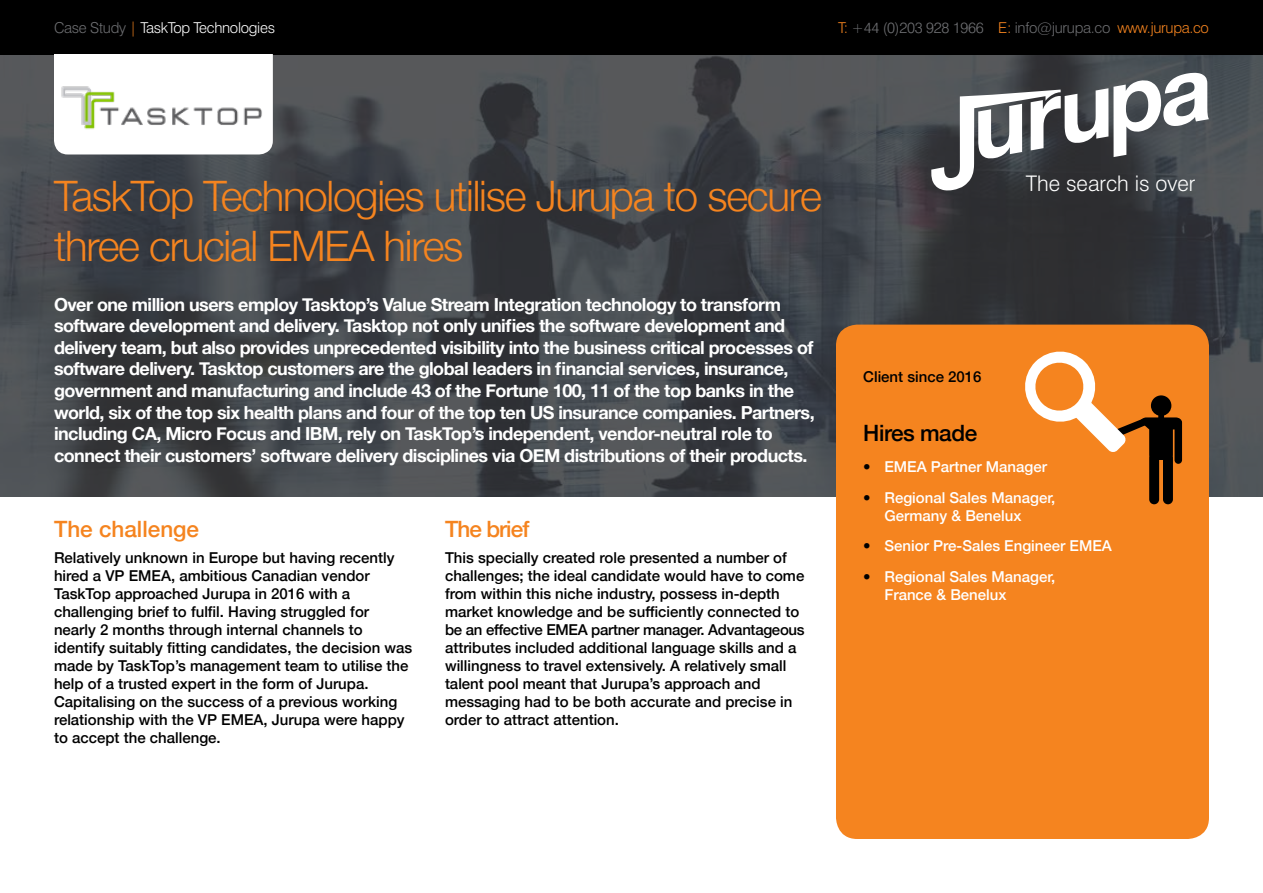
<style>
.page{position:relative;width:1263px;height:893px;background:#fff}
.page>*{position:absolute;margin:0;border:0;box-sizing:border-box;transform-origin:0 0}
.t1{font:300 42px/50.4px "Helvetica Neue";letter-spacing:-.03em;color:#f5841f}
.t2{font:500 22.5px "Helvetica Neue";color:#f5841f}
.t3{font:500 22.5px "Helvetica Neue";letter-spacing:-.02em;color:#000}
.t4{font:500 22.5px "Helvetica Neue";letter-spacing:-.04em;color:#f5841f}
.t5{font:300 21.6px "Swiss 721 BT";color:#fff}
.t6{font:700 18px/21.6px "Helvetica Neue";letter-spacing:-.03em;color:#fff}
.t7{font:500 15px/18px "Helvetica Neue";color:#000}
.t8{font:500 15px/18px "Helvetica Neue";color:#fff}
.t9{font:300 15px "Swiss 721 BT";letter-spacing:-.02em;color:#6d6e71}
.t10{font:300 15px "Swiss 721 BT";letter-spacing:-.02em;color:#fff}
.s1{color:#6d6e71}
.s2{color:#f5841f}
.s3{color:#000}
</style>
<div class="page">
<svg style="left:0;top:54px;width:1263px;height:442px;background:#414449"></svg>
<div style="left:836px;top:325px;width:373px;height:514px;background:#f5841f;border-radius:21px"></div>
<div style="left:0;top:0;width:1263px;height:54px;background:#000"></div>
<svg style="left:1025px;top:351px;width:157px;height:153px"></svg>
<svg style="left:931px;top:73px;width:278px;height:118px"></svg>
<svg style="left:54px;top:54px;width:219px;height:100px"></svg>
<img style="left:54px;top:67px;width:219px;height:82px">
<p class="t10" style="left:54px;top:19px;width:223px"><span class="s1">Case Study</span> <span class="s2">|</span> TaskTop Technologies</p>
<p class="t9" style="left:838px;top:19px;width:372px"><span class="s2">T:</span> +44 (0)203 928 1966 <span class="s2">E:</span> info@jurupa.co <span class="s2">www.jurupa.co</span></p>
<h1 class="t1" style="left:54px;top:167px;width:769px">TaskTop Technologies utilise Jurupa to secure three crucial EMEA hires</h1>
<p class="t6" style="left:54px;top:294px;width:762px">Over one million users employ Tasktop’s Value Stream Integration technology to transform software development and delivery. Tasktop not only unifies the software development and delivery team, but also provides unprecedented visibility into the business critical processes of software delivery. Tasktop customers are the global leaders in financial services, insurance, government and manufacturing and include 43 of the Fortune 100, 11 of the top banks in the world, six of the top six health plans and four of the top ten US insurance companies. Partners, including CA, Micro Focus and IBM, rely on TaskTop’s independent, vendor-neutral role to connect their customers’ software delivery disciplines via OEM distributions of their products.</p>
<h2 class="t2" style="left:54px;top:511px;width:147px">The challenge</h2>
<p class="t7" style="left:54px;top:548px;width:360px">Relatively unknown in Europe but having recently hired a VP EMEA, ambitious Canadian vendor TaskTop approached Jurupa in 2016 with a challenging brief to fulfil. Having struggled for nearly 2 months through internal channels to identify suitably fitting candidates, the decision was made by TaskTop’s management team to utilise the help of a trusted expert in the form of Jurupa.<br>Capitalising on the success of a previous working relationship with the VP EMEA, Jurupa were happy to accept the challenge.</p>
<h2 class="t4" style="left:445px;top:511px;width:86px">The brief</h2>
<p class="t7" style="left:445px;top:548px;width:361px">This specially created role presented a number of challenges; the ideal candidate would have to come from within this niche industry, possess in-depth market knowledge and be sufficiently connected to be an effective EMEA partner manager. Advantageous attributes included additional language skills and a willingness to travel extensively. A relatively small talent pool meant that Jurupa’s approach and messaging had to be both accurate and precise in order to attract attention.</p>
<h3 class="t5" style="left:1026px;top:170px;width:171px">The search is over</h3>
<p class="t7" style="left:863px;top:366px;width:120px">Client since 2016</p>
<h2 class="t3" style="left:863px;top:415px;width:115px">Hires made</h2>
<p class="t8" style="left:863px;top:456px;width:185px"><span class="s3">•</span> EMEA Partner Manager</p>
<p class="t8" style="left:884px;top:487px;width:172px;text-indent:-21px"><span class="s3">•</span> Regional Sales Manager,<br>Germany &amp; Benelux</p>
<p class="t8" style="left:863px;top:536px;width:250px"><span class="s3">•</span> Senior Pre-Sales Engineer EMEA</p>
<p class="t8" style="left:884px;top:566px;width:172px;text-indent:-21px"><span class="s3">•</span> Regional Sales Manager,<br>France &amp; Benelux</p>
</div>
